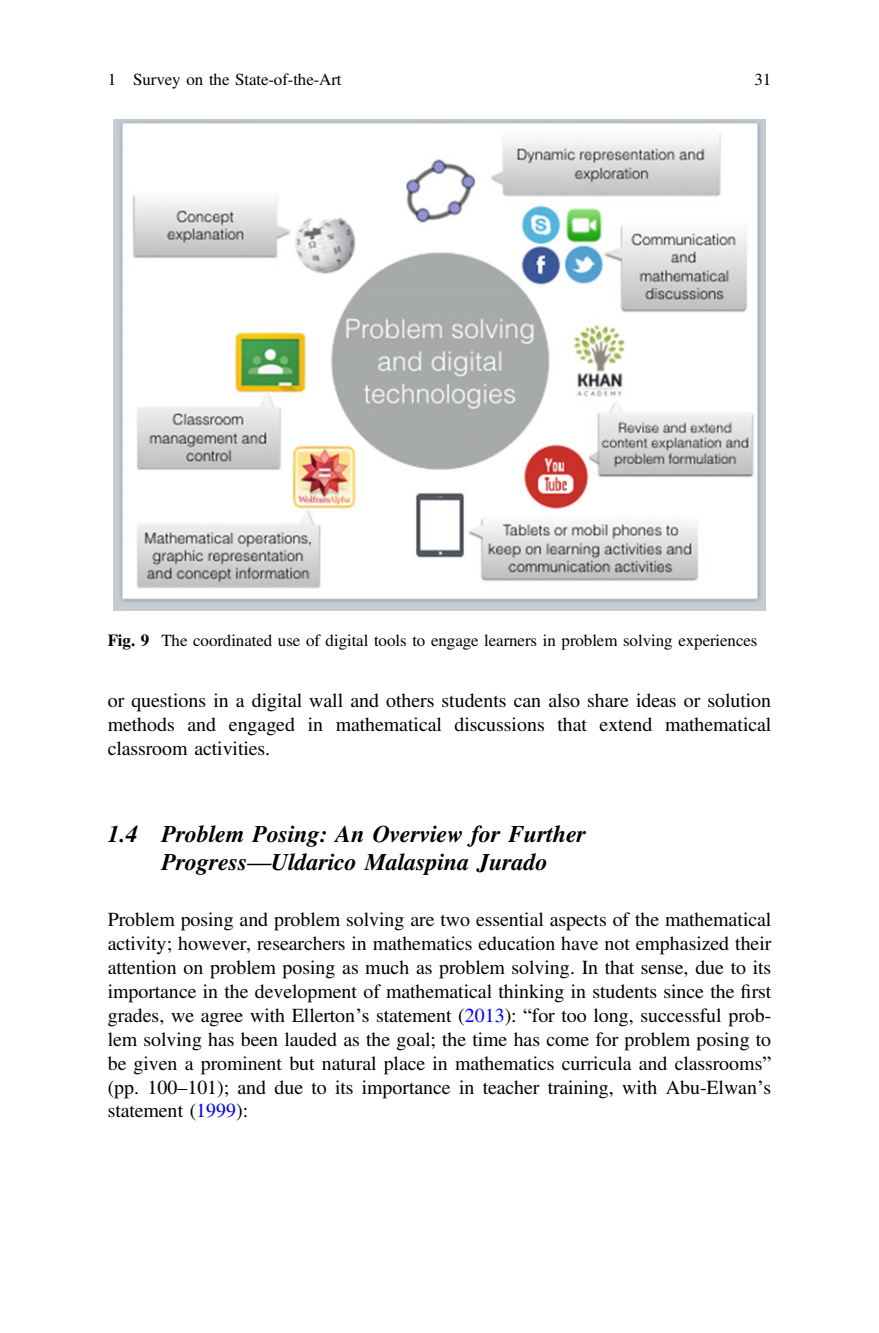
<style>
.page{position:relative;width:879px;height:1333px;background:#fff}
.page>*{position:absolute;margin:0;border:0;box-sizing:border-box;transform-origin:0 0}
.t1{font:24px/27.8px "Xlhgwx Sjdjmx Adv TT8 fc 4438 a.BI";color:#000}
.t2{font:20px/24px "Xhytcn Bvmvnc Adv TT5 ada 87 cc";color:#000;text-align:justify}
.t3{font:17px "Xhytcn Bvmvnc Adv TT5 ada 87 cc";color:#000}
.s1{font-family:"Vqvjtr Jjfrjj Adv T Teeee 58 d 9.B"}
.s2{font-family:"Wndjnr Tpplgw Adv T Tec 61 d 777.BI"}
.s3{font-family:"Gdtxsd Lndydw Adv TT5 ada 87 cc+fb"}
.s4{font-family:"Spkktd Lfvdqb Adv TT3713 a 231"}
.s5{color:#00f}
.s6{font-family:"Pwkjhf Rxmsyk Adv TT5 ada 87 cc"}
</style>
<div class="page">
<img style="left:113px;top:119px;width:652px;height:491px">
<p class="t3" style="left:108px;top:73px;width:235px">1 Survey on the State-of-the-Art</p>
<p class="t3" style="left:754px;top:73px;width:18px">31</p>
<p class="t3" style="left:108px;top:634px;width:651px"><span class="s1">Fig. 9</span> The coordinated use of digital tools to engage learners in problem solving experiences</p>
<p class="t2" style="left:108px;top:690px;width:665px">or questions in a digital wall and others students can also share ideas or solution methods and engaged in mathematical discussions that extend mathematical classroom activities.</p>
<p class="t1" style="left:162px;top:822px;width:426px;text-indent:-54px">1.4 Problem Posing: An Overview for Further<br>Progress<span class="s2">—</span>Uldarico Malaspina Jurado</p>
<p class="t2" style="left:108px;top:909px;width:665px">Problem posing and problem solving are two essential aspects of the mathematical activity; however, researchers in mathematics education have not emphasized their attention on problem posing as much as problem solving. In that sense, due to its importance in the development of mathematical thinking in students since the <span class="s3">fi</span>rst grades, we agree with Ellerton<span class="s4">’</span>s statement (<span class="s5">2013</span>): <span class="s4">“</span>for too long, successful prob&shy;lem solving has been lauded as the goal; the time has come for problem posing to be given a prominent but natural place in mathematics curricula and classrooms<span class="s4">” </span>(pp. 100<span class="s6">–</span>101); and due to its importance in teacher training, with Abu-Elwan<span class="s4">’</span>s statement (<span class="s5">1999</span>):</p>
</div>
